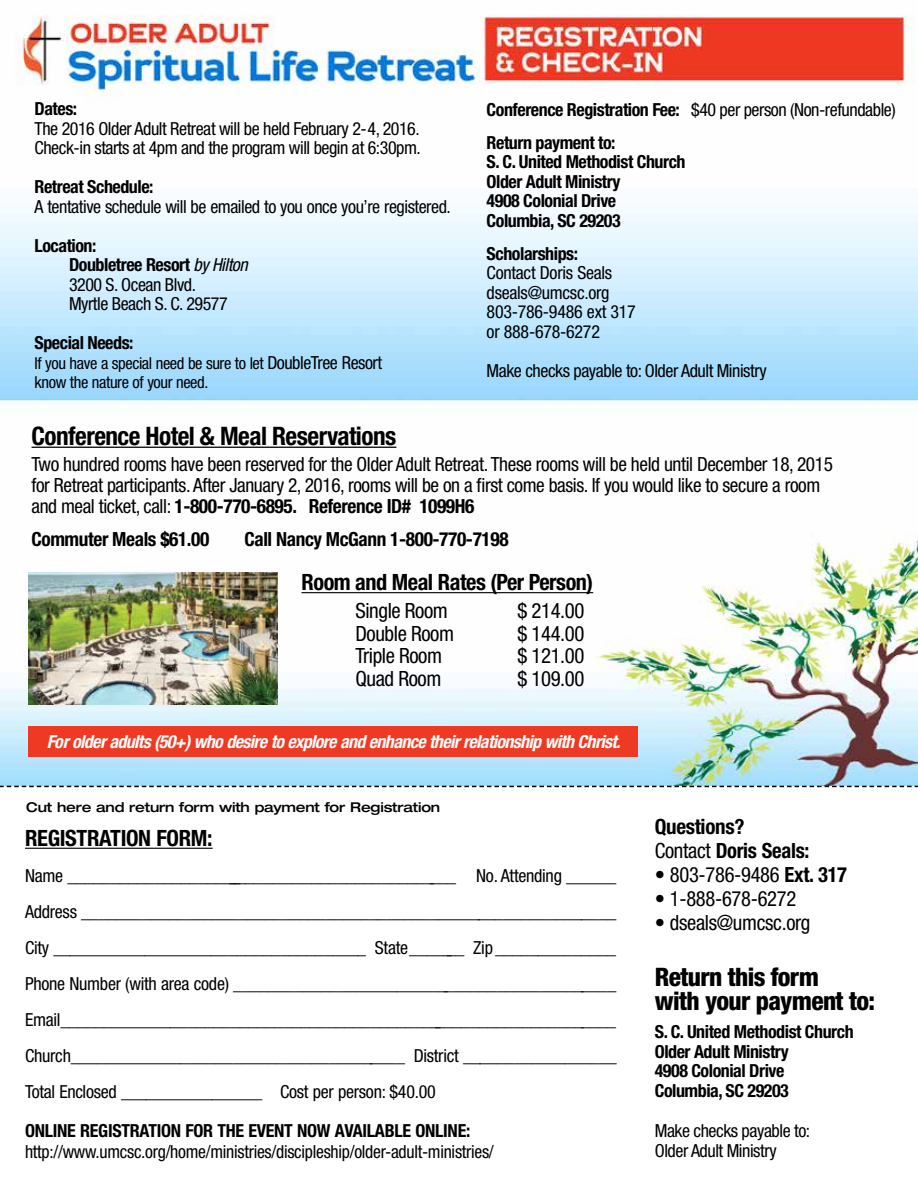
<style>
.page{position:relative;width:918px;height:1188px;background:#fff}
.page>*{position:absolute;margin:0;border:0;box-sizing:border-box;transform-origin:0 0}
.t1{font:800 condensed 25.5px/24px "Helvetica Neue";letter-spacing:-.025em;color:#000}
.t2{font:700 condensed 25.5px "Helvetica Neue";letter-spacing:-.02em;color:#000}
.t3{font:700 condensed 22.5px "Helvetica Neue";letter-spacing:-.02em;color:#000}
.t4{font:condensed 21px "Helvetica Neue";letter-spacing:-.02em;color:#000}
.t5{font:700 condensed 21px/24px "Helvetica Neue";letter-spacing:-.015em;color:#000}
.t6{font:condensed 19.5px/21px "Helvetica Neue";letter-spacing:-.02em;color:#000}
.t7{font:700 condensed 19.5px "Helvetica Neue";letter-spacing:-.02em;color:#000}
.t8{font:condensed 18px/19.5px "Helvetica Neue";letter-spacing:-.025em;color:#000}
.t9{font:700 condensed 18px/19.5px "Helvetica Neue";letter-spacing:-.025em;color:#000}
.t10{font:italic 700 condensed 18px "Helvetica Neue";letter-spacing:-.035em;color:#fff}
.t11{font:condensed 16.5px/19.5px "Helvetica Neue";letter-spacing:-.025em;color:#000}
.t12{font:500 expanded 13.5px "Helvetica Neue";letter-spacing:-.015em;color:#000}
.s1{font-weight:700}
.s2{font-style:italic}
.s3{font-size:18px}
.s4{font-weight:400}
</style>
<div class="page">
<img style="left:0;top:15px;width:918px;height:771px">
<hr style="left:25px;top:848px;width:188px;height:1px;background:#000">
<hr style="left:32px;top:447px;width:364px;height:1px;background:#000">
<hr style="left:302px;top:592px;width:291px;height:1px;background:#000">
<div style="left:29px;top:726px;width:609px;height:30px;background:#ee3a23"></div>
<img style="left:29px;top:573px;width:249px;height:132px">
<svg style="left:0;top:786px;width:918px;height:1px"></svg>
<p class="t9" style="left:35px;top:99px;width:44px">Dates:</p>
<p class="t8" style="left:35px;top:119px;width:388px">The 2016 Older Adult Retreat will be held February 2-4, 2016.<br>Check-in starts at 4pm and the program will begin at 6:30pm.</p>
<p class="t9" style="left:35px;top:177px;width:121px">Retreat Schedule:</p>
<p class="t8" style="left:35px;top:197px;width:418px">A tentative schedule will be emailed to you once you’re registered.</p>
<p class="t8" style="left:69px;top:236px;width:180px;text-indent:-35px"><span class="s1">Location:<br>Doubletree Resort</span> <span class="s2">by Hilton<br></span>3200 S. Ocean Blvd.<br>Myrtle Beach S. C. 29577</p>
<p class="t9" style="left:35px;top:333px;width:101px">Special Needs:</p>
<p class="t11" style="left:35px;top:353px;width:349px">If you have a special need be sure to let <span class="s3">DoubleTree Resort </span>know the nature of your need.</p>
<p class="t9" style="left:487px;top:93px;width:411px;line-height:33px">Conference Registration Fee: <span class="s4">$40 per person (Non-refundable)<br></span>Return payment to:</p>
<p class="t9" style="left:487px;top:152px;width:200px">S. C. United Methodist Church<br>Older Adult Ministry<br>4908 Colonial Drive<br>Columbia, SC 29203</p>
<p class="t9" style="left:487px;top:243px;width:93px">Scholarships:</p>
<p class="t8" style="left:487px;top:263px;width:151px">Contact Doris Seals dseals@umcsc.org<br>803-786-9486 ext 317 or 888-678-6272</p>
<p class="t8" style="left:487px;top:360px;width:282px">Make checks payable to: Older Adult Ministry</p>
<h1 class="t2" style="left:32px;top:420px;width:366px">Conference Hotel &amp; Meal Reservations</h1>
<p class="t6" style="left:32px;top:453px;width:803px">Two hundred rooms have been reserved for the Older Adult Retreat. These rooms will be held until December 18, 2015 for Retreat participants. After January 2, 2016, rooms will be on a first come basis. If you would like to secure a room and meal ticket, call: <span class="s1">1-800-770-6895. Reference ID# 1099H6</span></p>
<p class="t7" style="left:32px;top:527px;width:179px">Commuter Meals $61.00</p>
<p class="t7" style="left:245px;top:527px;width:266px">Call Nancy McGann 1-800-770-7198</p>
<p class="t3" style="left:302px;top:569px;width:293px">Room and Meal Rates (Per Person)</p>
<p class="t4" style="left:355px;top:599px;width:94px">Single Room</p>
<p class="t4" style="left:517px;top:599px;width:68px">$ 214.00</p>
<p class="t4" style="left:355px;top:621px;width:100px">Double Room</p>
<p class="t4" style="left:517px;top:621px;width:68px">$ 144.00</p>
<p class="t4" style="left:355px;top:644px;width:88px">Triple Room</p>
<p class="t4" style="left:517px;top:644px;width:68px">$ 121.00</p>
<p class="t4" style="left:355px;top:667px;width:87px">Quad Room</p>
<p class="t4" style="left:517px;top:667px;width:68px">$ 109.00</p>
<p class="t10" style="left:47px;top:731px;width:575px">For older adults (50+) who desire to explore and enhance their relationship with Christ.</p>
<p class="t12" style="left:26px;top:799px;width:416px">Cut here and return form with payment for Registration</p>
<p class="t3" style="left:25px;top:824px;width:189px">REGISTRATION FORM:</p>
<p class="t8" style="left:25px;top:858px;width:593px;line-height:36px;text-align:justify">Name _____________________________________________ No. Attending ______ Address ______________________________________________________________ City _____________________________________ State_______ Zip______________ Phone Number (with area code) _____________________________________________ Email_________________________________________________________________ Church_______________________________________ District __________________ Total Enclosed _________________ Cost per person: $40.00</p>
<p class="t9" style="left:25px;top:1121px;width:447px">ONLINE REGISTRATION FOR THE EVENT NOW AVAILABLE ONLINE:</p>
<p class="t8" style="left:25px;top:1142px;width:470px">http://www.umcsc.org/home/ministries/discipleship/older-adult-ministries/</p>
<p class="t5" style="left:655px;top:815px;width:156px">Questions?<br><span class="s4">Contact</span> Doris Seals:</p>
<p class="t4" style="left:655px;top:863px;width:194px">• 803-786-9486 <span class="s1">Ext. 317</span></p>
<p class="t4" style="left:655px;top:887px;width:143px">• 1-888-678-6272</p>
<p class="t4" style="left:655px;top:911px;width:157px">• dseals@umcsc.org</p>
<h1 class="t1" style="left:655px;top:964px;width:222px">Return this form<br>with your payment to:</h1>
<p class="t9" style="left:655px;top:1022px;width:200px">S. C. United Methodist Church<br>Older Adult Ministry<br>4908 Colonial Drive<br>Columbia, SC 29203</p>
<p class="t8" style="left:655px;top:1121px;width:157px">Make checks payable to:<br>Older Adult Ministry</p>
</div>
